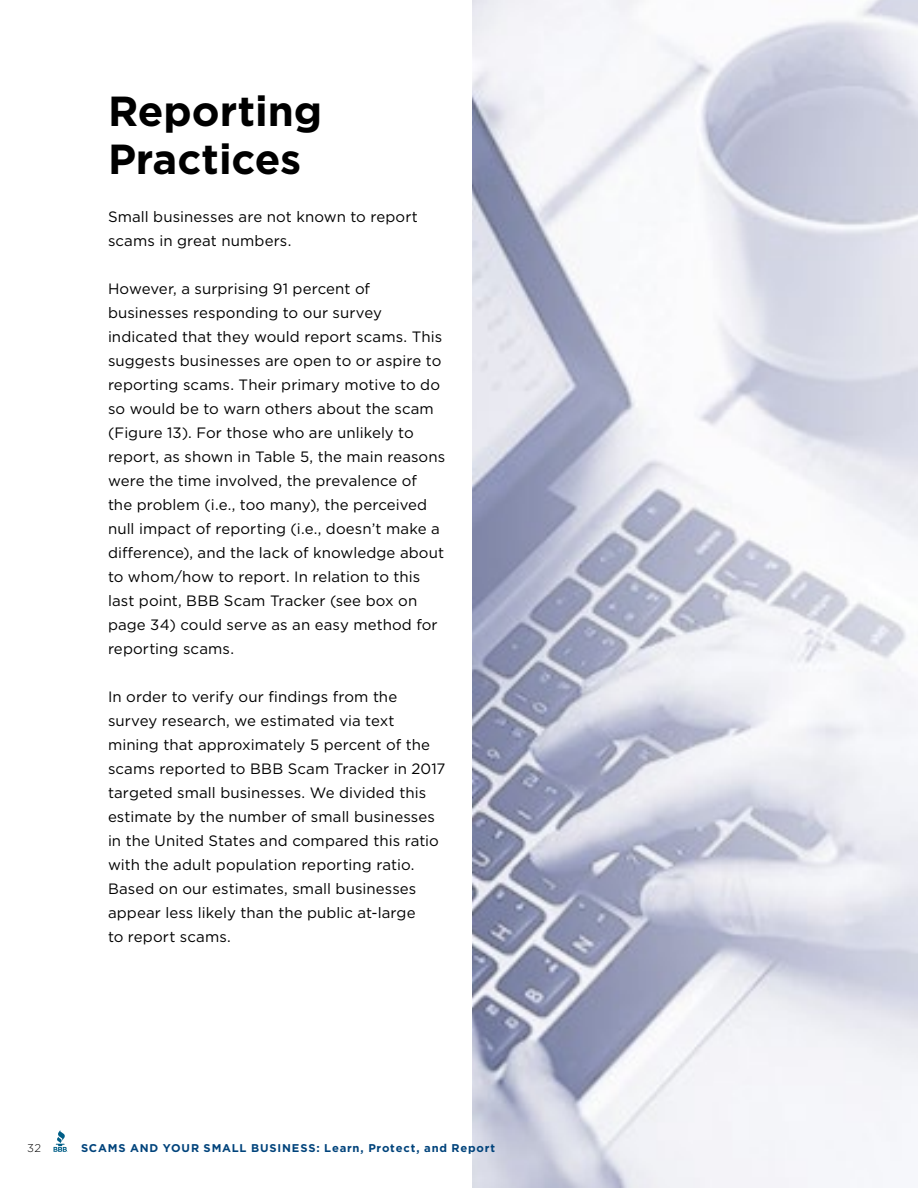
<style>
.page{position:relative;width:918px;height:1188px;background:#fff}
.page>*{position:absolute;margin:0;border:0;box-sizing:border-box;transform-origin:0 0}
.t1{font:700 42px/48px "Gotham";color:#000}
.t2{font:15px/24px "Gotham";letter-spacing:.005em;color:#000}
.t3{font:700 11.25px "Gotham";letter-spacing:.07em;color:#00437b}
.t4{font:300 11.25px "Gotham";color:#000}
</style>
<div class="page">
<img style="left:472px;top:0;width:446px;height:1188px">
<svg style="left:54px;top:1130px;width:14px;height:22px"></svg>
<h1 class="t1" style="left:108px;top:87px;width:216px">Reporting<br>Practices</h1>
<p class="t2" style="left:108px;top:204px;width:311px">Small businesses are not known to report scams in great numbers.</p>
<p class="t2" style="left:108px;top:276px;width:339px">However, a surprising 91 percent of businesses responding to our survey indicated that they would report scams. This suggests businesses are open to or aspire to reporting scams. Their primary motive to do so would be to warn others about the scam (Figure 13). For those who are unlikely to report, as shown in Table 5, the main reasons were the time involved, the prevalence of<br>the problem (i.e., too many), the perceived null impact of reporting (i.e., doesn’t make a difference), and the lack of knowledge about to whom/how to report. In relation to this last point, BBB Scam Tracker (see box on page 34) could serve as an easy method for reporting scams.</p>
<p class="t2" style="left:108px;top:684px;width:339px">In order to verify our findings from the survey research, we estimated via text mining that approximately 5 percent of the scams reported to BBB Scam Tracker in 2017 targeted small businesses. We divided this estimate by the number of small businesses in the United States and compared this ratio with the adult population reporting ratio.<br>Based on our estimates, small businesses appear less likely than the public at-large<br>to report scams.</p>
<p class="t4" style="left:27px;top:1141px;width:16px">32</p>
<p class="t3" style="left:81px;top:1140px;width:416px">SCAMS AND YOUR SMALL BUSINESS: Learn, Protect, and Report</p>
</div>
